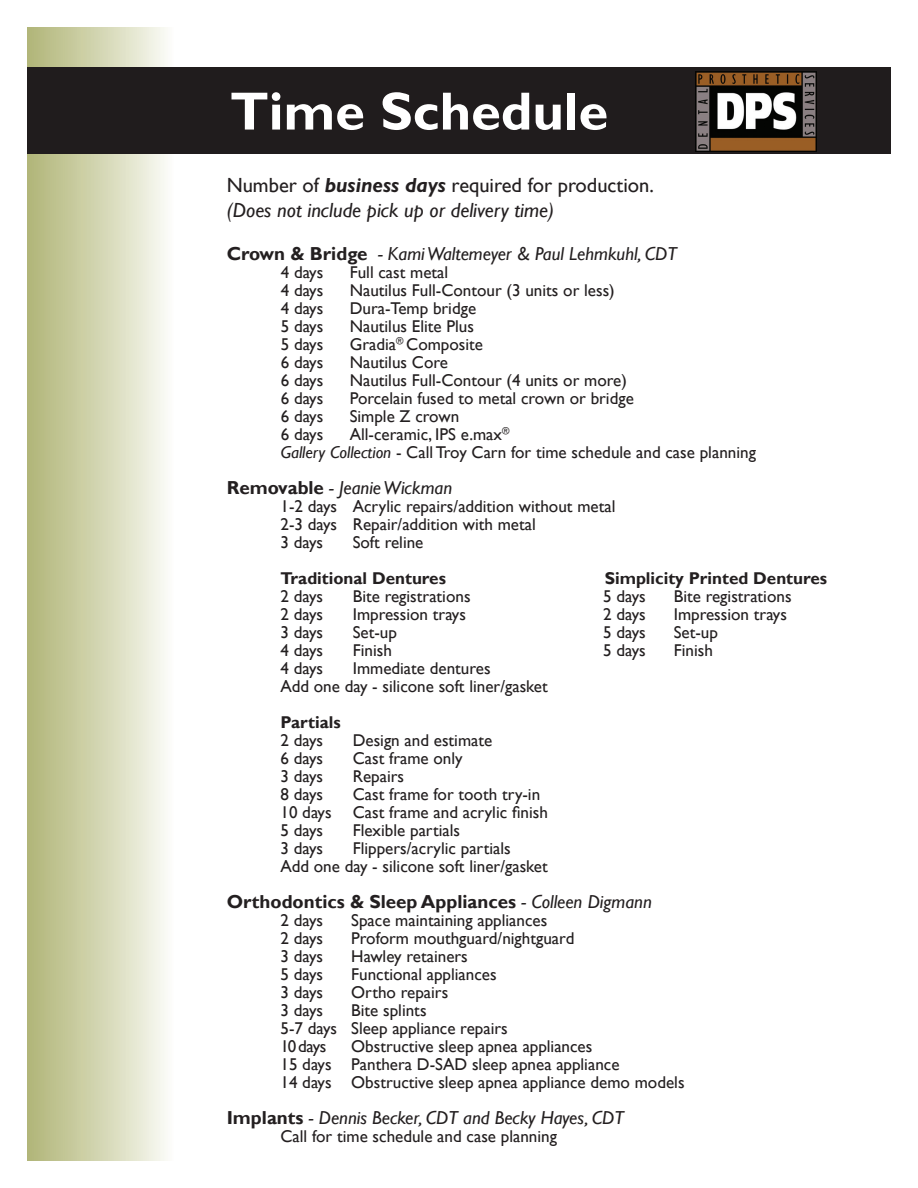
<style>
.page{position:relative;width:918px;height:1188px;background:#fff}
.page>*{position:absolute;margin:0;border:0;box-sizing:border-box;transform-origin:0 0}
.t1{font:700 54px "Gill Sans";color:#fff}
.t2{font:20.55px "Gill Sans";color:#231f20}
.t3{font:italic 20.55px "Gill Sans";color:#231f20}
.t4{font:italic 18.75px "Gill Sans";color:#231f20}
.t5{font:700 18.75px "Gill Sans";color:#231f20}
.t6{font:17.1px "Gill Sans";color:#231f20}
.t7{font:700 17.1px "Gill Sans";color:#231f20}
.s1{font-family:"Gill Sans Nova";font-weight:700;font-style:italic}
.s2{font-weight:700;font-style:normal}
.s3{font-style:italic}
.s4{font-weight:400;font-style:italic}
</style>
<div class="page">
<div style="left:27px;top:27px;width:146px;height:1134px;background:linear-gradient(to right,#afb375,#fafaf5)"></div>
<div style="left:27px;top:68px;width:864px;height:86px;background:#201c1d"></div>
<img style="left:696px;top:72px;width:120px;height:80px">
<h1 class="t1" style="left:230px;top:79px;width:380px">Time Schedule</h1>
<p class="t2" style="left:227px;top:173px;width:429px">Number of <span class="s1">business days</span> required for production.</p>
<p class="t3" style="left:227px;top:198px;width:329px">(Does not include pick up or delivery time)</p>
<p class="t4" style="left:227px;top:242px;width:452px"><span class="s2">Crown &amp; Bridge</span> - Kami Waltemeyer &amp; Paul Lehmkuhl, CDT</p>
<p class="t6" style="left:281px;top:262px;width:44px">4 days</p>
<p class="t6" style="left:350px;top:262px;width:100px">Full cast metal</p>
<p class="t6" style="left:281px;top:280px;width:44px">4 days</p>
<p class="t6" style="left:350px;top:280px;width:267px">Nautilus Full-Contour (3 units or less)</p>
<p class="t6" style="left:281px;top:298px;width:44px">4 days</p>
<p class="t6" style="left:350px;top:298px;width:128px">Dura-Temp bridge</p>
<p class="t6" style="left:281px;top:316px;width:44px">5 days</p>
<p class="t6" style="left:350px;top:316px;width:126px">Nautilus Elite Plus</p>
<p class="t6" style="left:281px;top:334px;width:44px">5 days</p>
<p class="t6" style="left:350px;top:334px;width:135px">Gradia<sup>®</sup> Composite</p>
<p class="t6" style="left:281px;top:352px;width:44px">6 days</p>
<p class="t6" style="left:350px;top:352px;width:100px">Nautilus Core</p>
<p class="t6" style="left:281px;top:370px;width:44px">6 days</p>
<p class="t6" style="left:350px;top:370px;width:279px">Nautilus Full-Contour (4 units or more)</p>
<p class="t6" style="left:281px;top:388px;width:44px">6 days</p>
<p class="t6" style="left:350px;top:388px;width:286px">Porcelain fused to metal crown or bridge</p>
<p class="t6" style="left:281px;top:406px;width:44px">6 days</p>
<p class="t6" style="left:350px;top:406px;width:111px">Simple Z crown</p>
<p class="t6" style="left:281px;top:424px;width:44px">6 days</p>
<p class="t6" style="left:350px;top:424px;width:161px">All-ceramic, IPS e.max<sup>®</sup></p>
<p class="t6" style="left:281px;top:442px;width:477px"><span class="s3">Gallery Collection</span> - Call Troy Carn for time schedule and case planning</p>
<p class="t4" style="left:227px;top:476px;width:227px"><span class="s2">Removable</span> - Jeanie Wickman</p>
<p class="t6" style="left:281px;top:496px;width:336px">1-2 days Acrylic repairs/addition without metal</p>
<p class="t6" style="left:281px;top:514px;width:257px">2-3 days Repair/addition with metal</p>
<p class="t6" style="left:281px;top:532px;width:44px">3 days</p>
<p class="t6" style="left:353px;top:532px;width:72px">Soft reline</p>
<p class="t7" style="left:281px;top:568px;width:167px">Traditional Dentures</p>
<p class="t7" style="left:605px;top:568px;width:224px">Simplicity Printed Dentures</p>
<p class="t6" style="left:281px;top:586px;width:44px">2 days</p>
<p class="t6" style="left:353px;top:586px;width:119px">Bite registrations</p>
<p class="t6" style="left:603px;top:586px;width:44px">5 days</p>
<p class="t6" style="left:674px;top:586px;width:119px">Bite registrations</p>
<p class="t6" style="left:281px;top:604px;width:44px">2 days</p>
<p class="t6" style="left:353px;top:604px;width:115px">Impression trays</p>
<p class="t6" style="left:603px;top:604px;width:44px">2 days</p>
<p class="t6" style="left:674px;top:604px;width:115px">Impression trays</p>
<p class="t6" style="left:281px;top:622px;width:44px">3 days</p>
<p class="t6" style="left:353px;top:622px;width:46px">Set-up</p>
<p class="t6" style="left:603px;top:622px;width:44px">5 days</p>
<p class="t6" style="left:674px;top:622px;width:46px">Set-up</p>
<p class="t6" style="left:281px;top:640px;width:44px">4 days</p>
<p class="t6" style="left:353px;top:640px;width:41px">Finish</p>
<p class="t6" style="left:603px;top:640px;width:44px">5 days</p>
<p class="t6" style="left:674px;top:640px;width:41px">Finish</p>
<p class="t6" style="left:281px;top:658px;width:44px">4 days</p>
<p class="t6" style="left:353px;top:658px;width:139px">Immediate dentures</p>
<p class="t6" style="left:281px;top:676px;width:269px">Add one day - silicone soft liner/gasket</p>
<p class="t7" style="left:281px;top:712px;width:62px">Partials</p>
<p class="t6" style="left:281px;top:730px;width:44px">2 days</p>
<p class="t6" style="left:353px;top:730px;width:141px">Design and estimate</p>
<p class="t6" style="left:281px;top:748px;width:44px">6 days</p>
<p class="t6" style="left:353px;top:748px;width:111px">Cast frame only</p>
<p class="t6" style="left:281px;top:766px;width:44px">3 days</p>
<p class="t6" style="left:353px;top:766px;width:53px">Repairs</p>
<p class="t6" style="left:281px;top:784px;width:44px">8 days</p>
<p class="t6" style="left:353px;top:784px;width:189px">Cast frame for tooth try-in</p>
<p class="t6" style="left:281px;top:802px;width:269px">10 days Cast frame and acrylic finish</p>
<p class="t6" style="left:281px;top:820px;width:44px">5 days</p>
<p class="t6" style="left:353px;top:820px;width:109px">Flexible partials</p>
<p class="t6" style="left:281px;top:838px;width:44px">3 days</p>
<p class="t6" style="left:353px;top:838px;width:160px">Flippers/acrylic partials</p>
<p class="t6" style="left:281px;top:856px;width:269px">Add one day - silicone soft liner/gasket</p>
<p class="t5" style="left:227px;top:890px;width:427px">Orthodontics &amp; Sleep Appliances <span class="s4">- Colleen Digmann</span></p>
<p class="t6" style="left:281px;top:910px;width:44px">2 days</p>
<p class="t6" style="left:351px;top:910px;width:198px">Space maintaining appliances</p>
<p class="t6" style="left:281px;top:928px;width:44px">2 days</p>
<p class="t6" style="left:351px;top:928px;width:225px">Proform mouthguard/nightguard</p>
<p class="t6" style="left:281px;top:946px;width:44px">3 days</p>
<p class="t6" style="left:351px;top:946px;width:118px">Hawley retainers</p>
<p class="t6" style="left:281px;top:964px;width:44px">5 days</p>
<p class="t6" style="left:351px;top:964px;width:147px">Functional appliances</p>
<p class="t6" style="left:281px;top:982px;width:44px">3 days</p>
<p class="t6" style="left:351px;top:982px;width:99px">Ortho repairs</p>
<p class="t6" style="left:281px;top:1000px;width:44px">3 days</p>
<p class="t6" style="left:351px;top:1000px;width:77px">Bite splints</p>
<p class="t6" style="left:281px;top:1018px;width:229px">5-7 days Sleep appliance repairs</p>
<p class="t6" style="left:281px;top:1036px;width:47px">10 days</p>
<p class="t6" style="left:351px;top:1036px;width:243px">Obstructive sleep apnea appliances</p>
<p class="t6" style="left:281px;top:1054px;width:341px">15 days Panthera D-SAD sleep apnea appliance</p>
<p class="t6" style="left:281px;top:1072px;width:406px">14 days Obstructive sleep apnea appliance demo models</p>
<p class="t4" style="left:227px;top:1106px;width:399px"><span class="s2">Implants</span> - Dennis Becker, CDT and Becky Hayes, CDT</p>
<p class="t6" style="left:281px;top:1126px;width:278px">Call for time schedule and case planning</p>
</div>
